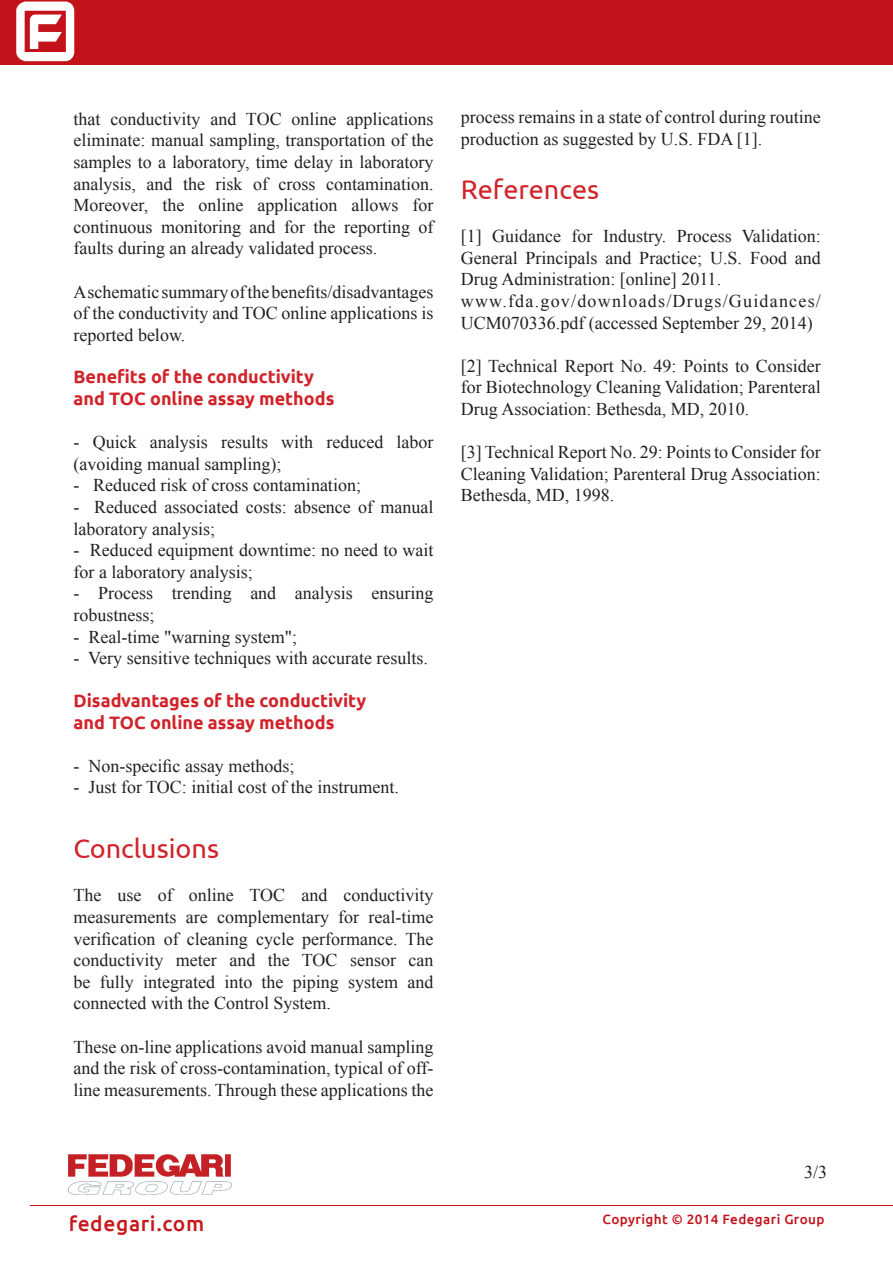
<style>
.page{position:relative;width:893px;height:1263px;background:#fff}
.page>*{position:absolute;margin:0;border:0;box-sizing:border-box;transform-origin:0 0}
.t1{font:27px "Ubuntu";color:#d1232a}
.t2{font:500 21px "Ubuntu";letter-spacing:.03em;color:#c51a1d}
.t3{font:18px/21.6px "Times New Roman";color:#231f20;text-align:justify}
.t4{font:700 18px "Ubuntu";color:#d1232a}
.t5{font:500 13.5px "Ubuntu";letter-spacing:.03em;color:#c4121a}
</style>
<div class="page">
<hr style="left:30px;top:1205px;width:863px;height:1px;background:#c4121a">
<img style="left:68px;top:1154px;width:164px;height:41px">
<div style="left:0;top:0;width:893px;height:65px;background:#c4121a"></div>
<svg style="left:16px;top:2px;width:58px;height:59px"></svg>
<p class="t3" style="left:74px;top:108px;width:362px">that conductivity and TOC online applications eliminate: manual sampling, transportation of the samples to a laboratory, time delay in laboratory analysis, and the risk of cross contamination.<br>Moreover, the online application allows for continuous monitoring and for the reporting of faults during an already validated process.</p>
<p class="t3" style="left:74px;top:281px;width:362px">A schematic summary of the benefits/disadvantages of the conductivity and TOC online applications is reported below.</p>
<p class="t4" style="left:74px;top:366px;width:242px">Benefits of the conductivity</p>
<p class="t4" style="left:74px;top:388px;width:262px">and TOC online assay methods</p>
<p class="t3" style="left:74px;top:431px;width:362px">- Quick analysis results with reduced labor (avoiding manual sampling);</p>
<p class="t3" style="left:74px;top:474px;width:289px">- Reduced risk of cross contamination;</p>
<p class="t3" style="left:74px;top:496px;width:362px">- Reduced associated costs: absence of manual laboratory analysis;</p>
<p class="t3" style="left:74px;top:539px;width:361px">- Reduced equipment downtime: no need to wait for a laboratory analysis;</p>
<p class="t3" style="left:74px;top:582px;width:361px">- Process trending and analysis ensuring robustness;</p>
<p class="t3" style="left:74px;top:626px;width:225px">- Real-time "warning system";</p>
<p class="t3" style="left:74px;top:647px;width:356px">- Very sensitive techniques with accurate results.</p>
<p class="t4" style="left:74px;top:689px;width:294px">Disadvantages of the conductivity</p>
<p class="t4" style="left:74px;top:711px;width:262px">and TOC online assay methods</p>
<p class="t3" style="left:74px;top:755px;width:222px">- Non-specific assay methods;</p>
<p class="t3" style="left:74px;top:776px;width:327px">- Just for TOC: initial cost of the instrument.</p>
<p class="t1" style="left:74px;top:832px;width:147px">Conclusions</p>
<p class="t3" style="left:74px;top:884px;width:362px">The use of online TOC and conductivity measurements are complementary for real-time verification of cleaning cycle performance. The conductivity meter and the TOC sensor can be fully integrated into the piping system and connected with the Control System.</p>
<p class="t3" style="left:74px;top:1035px;width:362px">These on-line applications avoid manual sampling and the risk of cross-contamination, typical of off&shy;line measurements. Through these applications the</p>
<p class="t3" style="left:461px;top:106px;width:362px">process remains in a state of control during routine production as suggested by U.S. FDA [1].</p>
<p class="t1" style="left:461px;top:173px;width:140px">References</p>
<p class="t3" style="left:461px;top:225px;width:362px">[1] Guidance for Industry. Process Validation:<br>General Principals and Practice; U.S. Food and Drug Administration: [online] 2011.</p>
<p class="t3" style="left:461px;top:290px;width:362px">www.fda.gov/downloads/Drugs/Guidances/<br>UCM070336.pdf (accessed September 29, 2014)</p>
<p class="t3" style="left:461px;top:355px;width:361px">[2] Technical Report No. 49: Points to Consider for Biotechnology Cleaning Validation; Parenteral Drug Association: Bethesda, MD, 2010.</p>
<p class="t3" style="left:461px;top:441px;width:362px">[3] Technical Report No. 29: Points to Consider for Cleaning Validation; Parenteral Drug Association:<br>Bethesda, MD, 1998.</p>
<p class="t2" style="left:69px;top:1210px;width:137px">fedegari.com</p>
<p class="t3" style="left:804px;top:1161px;width:25px">3/3</p>
<p class="t5" style="left:603px;top:1210px;width:224px">Copyright © 2014 Fedegari Group</p>
</div>
